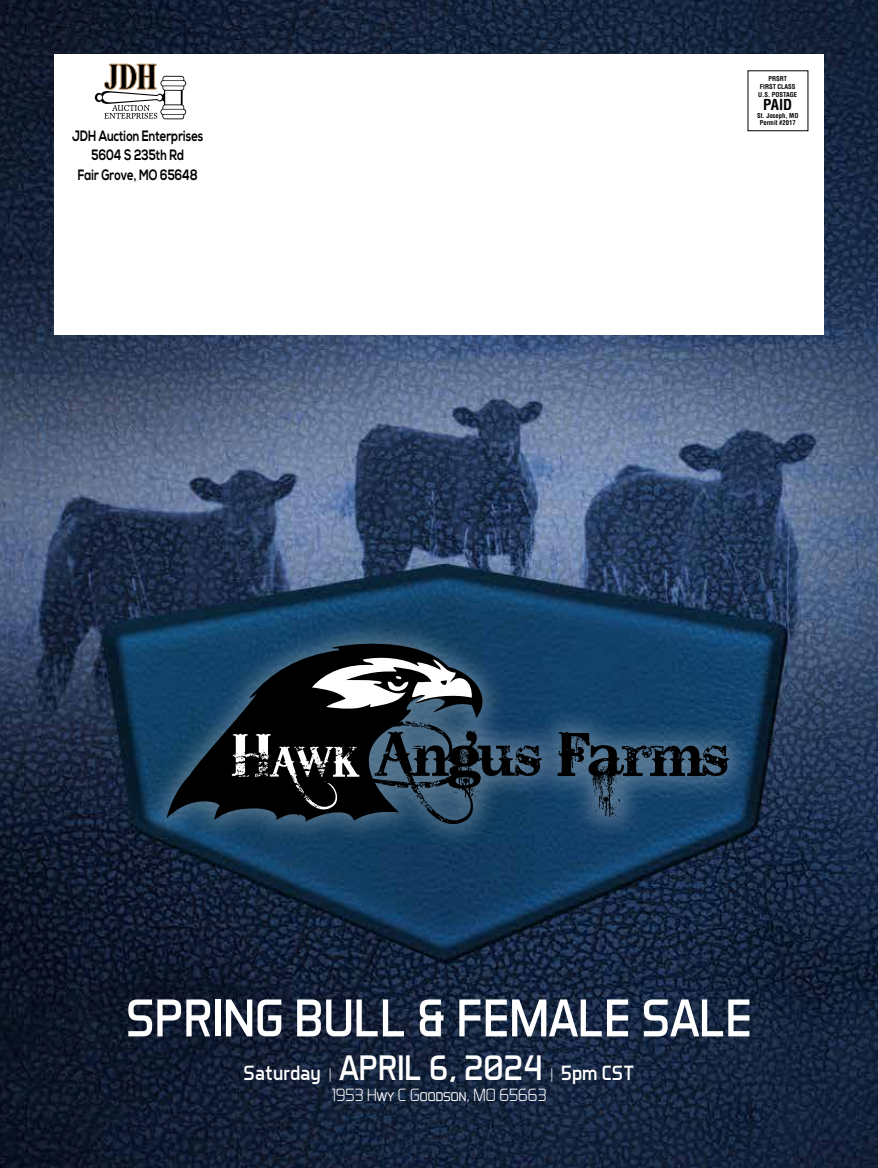
<style>
.page{position:relative;width:878px;height:1168px;background:#fff}
.page>*{position:absolute;margin:0;border:0;box-sizing:border-box;transform-origin:0 0}
.t1{font:54px "Aero Matics";color:#fff}
.t2{font:21px "Aero Matics";color:#fff}
.t3{font:300 18px "Aero Matics Display";color:#fff}
.t4{font:700 15px/19.5px "Nexa";color:#000;text-align:center;scale:.75 1}
.t5{font:700 condensed 14.85px "Helvetica";color:#000}
.t6{font:700 condensed 6.6px/7.9px "Helvetica";color:#000;text-align:center}
.s1{font-family:"Aero Matics Display";font-weight:300;font-size:15px}
.s2{font-size:36px}
</style>
<div class="page">
<img style="left:0;top:0;width:878px;height:1168px">
<div style="left:142px;top:618px;width:611px;height:231px;background:#fff;opacity:.29"></div>
<svg style="left:190px;top:644px;width:304px;height:12px;background:#153650"></svg>
<svg style="left:167px;top:656px;width:375px;height:168px;background:#2d4051"></svg>
<svg style="left:557px;top:732px;width:172px;height:85px;background:#254560"></svg>
<div style="left:54px;top:54px;width:770px;height:281px;background:#fff"></div>
<svg style="left:95px;top:64px;width:91px;height:55px"></svg>
<p class="t4" style="left:72px;top:126px;width:176px">JDH Auction Enterprises<br>5604 S 235th Rd<br>Fair Grove, MO 65648</p>
<p class="t6" style="left:758px;top:74px;width:40px">PRSRT<br>FIRST CLASS<br>U.S. POSTAGE</p>
<p class="t5" style="left:763px;top:95px;width:31px">PAID</p>
<p class="t6" style="left:757px;top:111px;width:43px">St. Joseph, MO<br>Permit #2017</p>
<h1 class="t1" style="left:126px;top:986px;width:627px">SPRING BULL &amp; FEMALE SALE</h1>
<h2 class="t2" style="left:243px;top:1060px;width:392px">Saturday <span class="s1">|</span> <span class="s2">APRIL 6, 2024</span> <span class="s1">|</span> 5pm CST</h2>
<p class="t3" style="left:331px;top:1084px;width:216px">1953 Hwy C Goodson, MO 65663</p>
</div>
